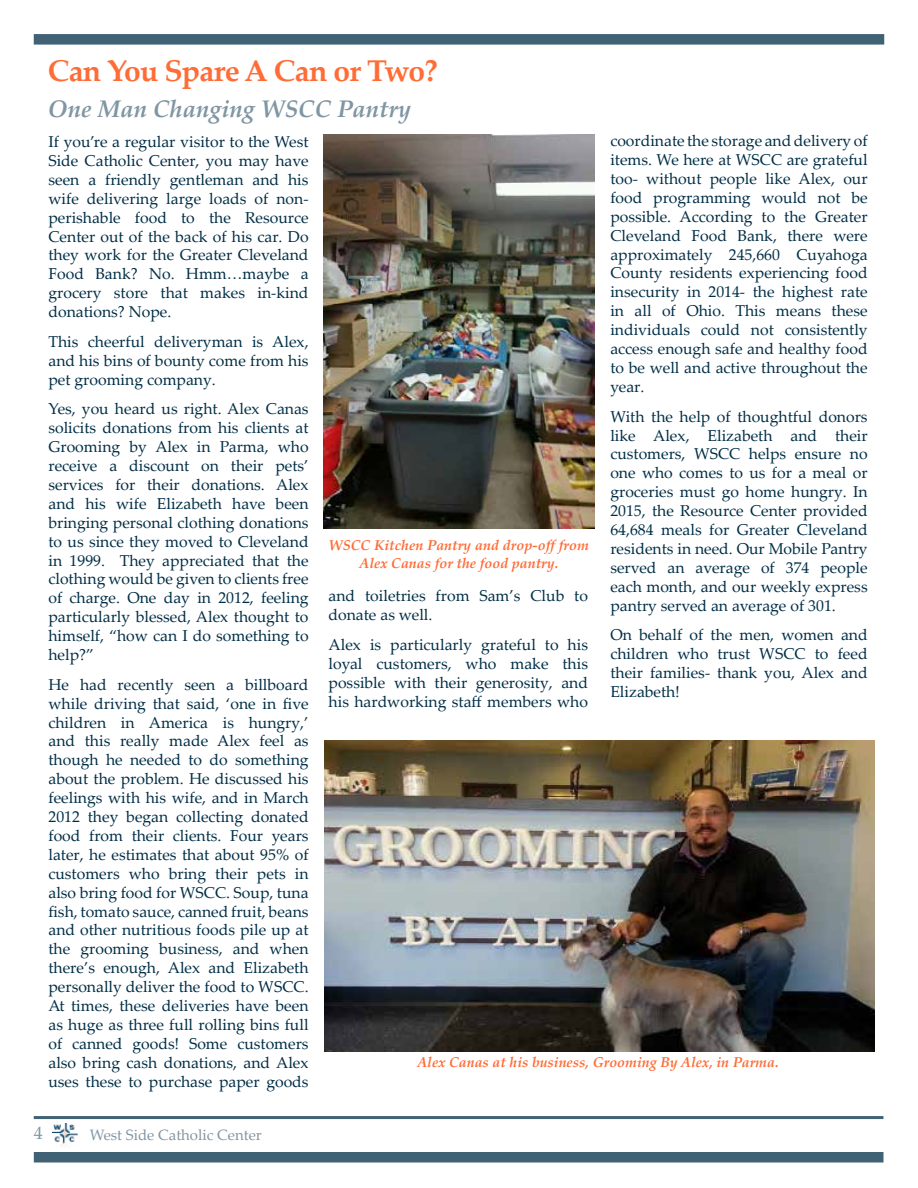
<style>
.page{position:relative;width:918px;height:1188px;background:#fff}
.page>*{position:absolute;margin:0;border:0;box-sizing:border-box;transform-origin:0 0}
.t1{font:700 30px "Palatino Linotype";letter-spacing:-.025em;color:#ff6c36}
.t2{font:italic 700 24px "Palatino Linotype";color:#8096a3}
.t3{font:18px "Palatino Linotype";color:#8096a3}
.t4{font:15.75px/18.9px "Palatino Linotype";color:#002e46;text-align:justify}
.t5{font:15px "Palatino Linotype";color:#8096a3}
.t6{font:italic 700 14.25px/17.1px "Palatino Linotype";color:#ff6c36;text-align:center}
</style>
<div class="page">
<div style="left:34px;top:1152px;width:849px;height:10px;background:#406274"></div>
<hr style="left:34px;top:1116px;width:849px;height:3px;background:#406274">
<div style="left:34px;top:34px;width:850px;height:11px;background:#406274"></div>
<img style="left:53px;top:1124px;width:25px;height:23px">
<img style="left:324px;top:740px;width:551px;height:311px">
<img style="left:324px;top:135px;width:270px;height:394px">
<h1 class="t1" style="left:48px;top:50px;width:392px">Can You Spare A Can or Two?</h1>
<h2 class="t2" style="left:48px;top:92px;width:365px">One Man Changing WSCC Pantry</h2>
<p class="t4" style="left:48px;top:132px;width:262px">If you’re a regular visitor to the West Side Catholic Center, you may have seen a friendly gentleman and his wife delivering large loads of non&shy;perishable food to the Resource Center out of the back of his car. Do they work for the Greater Cleveland Food Bank? No. Hmm…maybe a grocery store that makes in-kind donations? Nope.</p>
<p class="t4" style="left:48px;top:331px;width:262px">This cheerful deliveryman is Alex, and his bins of bounty come from his pet grooming company.</p>
<p class="t4" style="left:48px;top:399px;width:262px">Yes, you heard us right. Alex Canas solicits donations from his clients at Grooming by Alex in Parma, who receive a discount on their pets’ services for their donations. Alex and his wife Elizabeth have been bringing personal clothing donations to us since they moved to Cleveland in 1999. They appreciated that the clothing would be given to clients free of charge. One day in 2012, feeling particularly blessed, Alex thought to himself, “how can I do something to help?”</p>
<p class="t4" style="left:48px;top:674px;width:262px">He had recently seen a billboard while driving that said, ‘one in five children in America is hungry,’ and this really made Alex feel as though he needed to do something about the problem. He discussed his feelings with his wife, and in March 2012 they began collecting donated food from their clients. Four years later, he estimates that about 95% of customers who bring their pets in also bring food for WSCC. Soup, tuna fish, tomato sauce, canned fruit, beans and other nutritious foods pile up at the grooming business, and when there’s enough, Alex and Elizabeth personally deliver the food to WSCC.<br>At times, these deliveries have been as huge as three full rolling bins full of canned goods! Some customers also bring cash donations, and Alex uses these to purchase paper goods</p>
<p class="t3" style="left:34px;top:1120px;width:10px">4</p>
<p class="t5" style="left:90px;top:1125px;width:174px">West Side Catholic Center</p>
<p class="t6" style="left:329px;top:536px;width:262px">WSCC Kitchen Pantry and drop-off from<br>Alex Canas for the food pantry.</p>
<p class="t4" style="left:329px;top:586px;width:261px">and toiletries from Sam’s Club to donate as well.</p>
<p class="t4" style="left:329px;top:635px;width:261px">Alex is particularly grateful to his loyal customers, who make this possible with their generosity, and his hardworking staff members who</p>
<p class="t4" style="left:610px;top:131px;width:259px">coordinate the storage and delivery of items. We here at WSCC are grateful too- without people like Alex, our food programming would not be possible. According to the Greater Cleveland Food Bank, there were approximately 245,660 Cuyahoga County residents experiencing food insecurity in 2014- the highest rate in all of Ohio. This means these individuals could not consistently access enough safe and healthy food to be well and active throughout the year.</p>
<p class="t4" style="left:610px;top:406px;width:259px">With the help of thoughtful donors like Alex, Elizabeth and their customers, WSCC helps ensure no one who comes to us for a meal or groceries must go home hungry. In 2015, the Resource Center provided 64,684 meals for Greater Cleveland residents in need. Our Mobile Pantry served an average of 374 people each month, and our weekly express pantry served an average of 301.</p>
<p class="t4" style="left:610px;top:625px;width:259px">On behalf of the men, women and children who trust WSCC to feed their families- thank you, Alex and Elizabeth!</p>
<p class="t6" style="left:417px;top:1053px;width:363px">Alex Canas at his business, Grooming By Alex, in Parma.</p>
</div>
